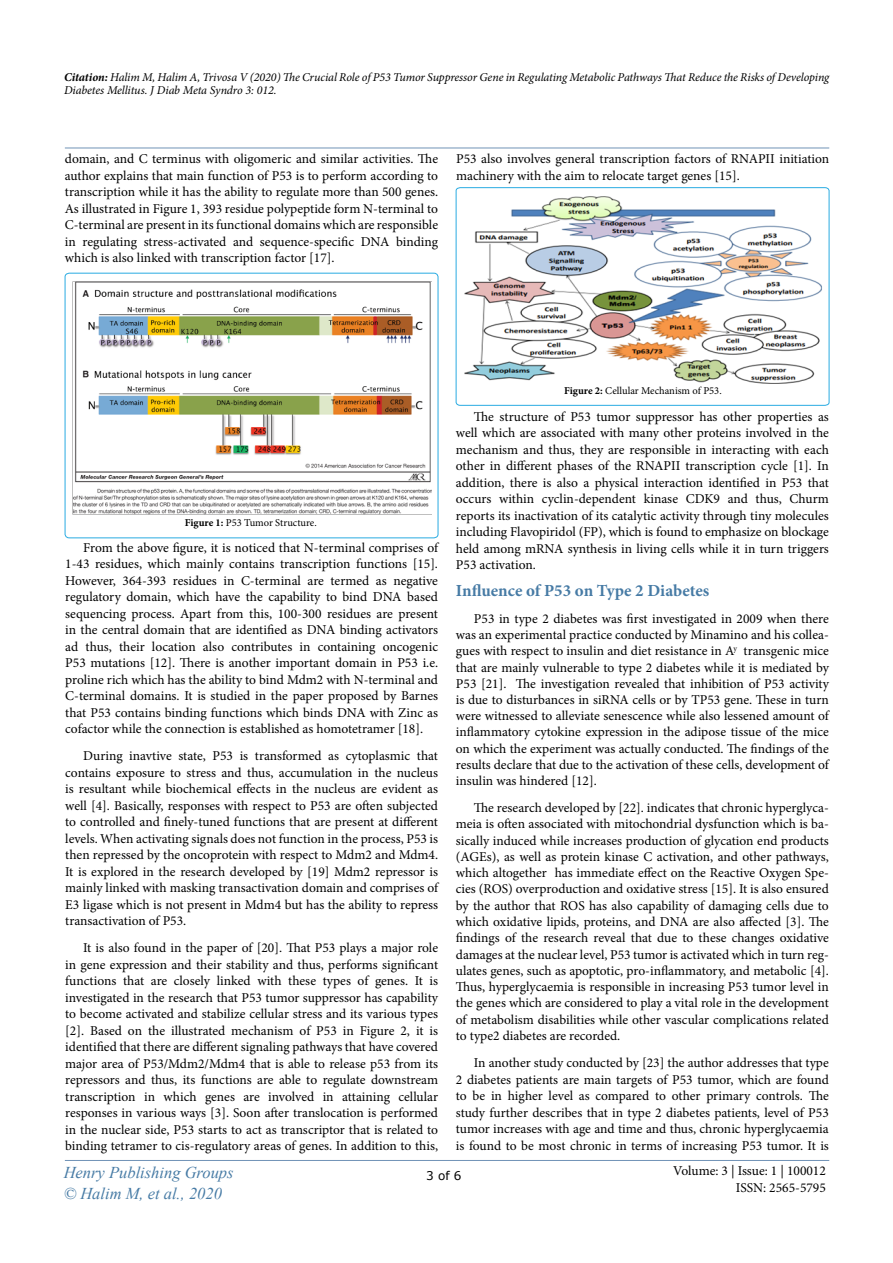
<style>
.page{position:relative;width:893px;height:1263px;background:#fff}
.page>*{position:absolute;margin:0;border:0;box-sizing:border-box;transform-origin:0 0}
.t1{font:700 16.95px "Minion Pro";color:#477ba5}
.t2{font:italic 16.5px/21px "Times New Roman";color:#477ba5}
.t3{font:13.5px/16.5px "Minion Pro";color:#000;text-align:justify}
.t4{font:italic 12px/13.5px "Minion Pro";letter-spacing:-.01em;color:#000}
.t5{font:12px "MS Reference Sans Serif";color:#000}
.t6{font:10.5px "Minion Pro";color:#000}
.s1{font-weight:700}
</style>
<div class="page">
<hr style="left:65px;top:148px;width:764px;height:1px;background:#7193b6">
<hr style="left:65px;top:1160px;width:764px;height:1px;background:#7193b6">
<div style="left:65px;top:273px;width:373px;height:265px;border:1px solid #29abe2;border-radius:4px"></div>
<svg style="left:456px;top:187px;width:373px;height:219px"></svg>
<img style="left:72px;top:282px;width:360px;height:233px">
<img style="left:73px;top:488px;width:21px;height:6px">
<img style="left:462px;top:195px;width:362px;height:189px">
<p class="t4" style="left:64px;top:70px;width:767px"><span class="s1">Citation:</span> Halim M, Halim A, Trivosa V (2020) The Crucial Role of P53 Tumor Suppressor Gene in Regulating Metabolic Pathways That Reduce the Risks of Developing<br>Diabetes Mellitus. J Diab Meta Syndro 3: 012.</p>
<p class="t3" style="left:65px;top:151px;width:375px">domain, and C terminus with oligomeric and similar activities. The author explains that main function of P53 is to perform according to transcription while it has the ability to regulate more than 500 genes.<br>As illustrated in Figure 1, 393 residue polypeptide form N-terminal to C-terminal are present in its functional domains which are responsible in regulating stress-activated and sequence-specific DNA binding which is also linked with transcription factor [17].</p>
<p class="t3" style="left:456px;top:151px;width:375px">P53 also involves general transcription factors of RNAPII initiation machinery with the aim to relocate target genes [15].</p>
<p class="t6" style="left:185px;top:515px;width:134px"><span class="s1">Figure 1:</span> P53 Tumor Structure.</p>
<p class="t3" style="left:65px;top:539px;width:374px;text-indent:18px">From the above figure, it is noticed that N-terminal comprises of 1-43 residues, which mainly contains transcription functions [15].<br>However, 364-393 residues in C-terminal are termed as negative regulatory domain, which have the capability to bind DNA based sequencing process. Apart from this, 100-300 residues are present in the central domain that are identified as DNA binding activators ad thus, their location also contributes in containing oncogenic P53 mutations [12]. There is another important domain in P53 i.e. proline rich which has the ability to bind Mdm2 with N-terminal and C-terminal domains. It is studied in the paper proposed by Barnes that P53 contains binding functions which binds DNA with Zinc as cofactor while the connection is established as homotetramer [18].</p>
<p class="t3" style="left:65px;top:748px;width:374px;text-indent:18px">During inavtive state, P53 is transformed as cytoplasmic that contains exposure to stress and thus, accumulation in the nucleus is resultant while biochemical effects in the nucleus are evident as well [4]. Basically, responses with respect to P53 are often subjected to controlled and finely-tuned functions that are present at different levels. When activating signals does not function in the process, P53 is then repressed by the oncoprotein with respect to Mdm2 and Mdm4.<br>It is explored in the research developed by [19] Mdm2 repressor is mainly linked with masking transactivation domain and comprises of E3 ligase which is not present in Mdm4 but has the ability to repress transactivation of P53.</p>
<p class="t3" style="left:65px;top:940px;width:374px;text-indent:18px">It is also found in the paper of [20]. That P53 plays a major role in gene expression and their stability and thus, performs significant functions that are closely linked with these types of genes. It is investigated in the research that P53 tumor suppressor has capability to become activated and stabilize cellular stress and its various types [2]. Based on the illustrated mechanism of P53 in Figure 2, it is identified that there are different signaling pathways that have covered major area of P53/Mdm2/Mdm4 that is able to release p53 from its repressors and thus, its functions are able to regulate downstream transcription in which genes are involved in attaining cellular responses in various ways [3]. Soon after translocation is performed in the nuclear side, P53 starts to act as transcriptor that is related to binding tetramer to cis-regulatory areas of genes. In addition to this,</p>
<p class="t6" style="left:564px;top:384px;width:159px"><span class="s1">Figure 2:</span> Cellular Mechanism of P53.</p>
<p class="t3" style="left:456px;top:408px;width:374px;text-indent:18px">The structure of P53 tumor suppressor has other properties as well which are associated with many other proteins involved in the mechanism and thus, they are responsible in interacting with each other in different phases of the RNAPII transcription cycle [1]. In addition, there is also a physical interaction identified in P53 that occurs within cyclin-dependent kinase CDK9 and thus, Churm reports its inactivation of its catalytic activity through tiny molecules including Flavopiridol (FP), which is found to emphasize on blockage held among mRNA synthesis in living cells while it in turn triggers P53 activation.</p>
<p class="t1" style="left:456px;top:579px;width:255px">Influence of P53 on Type 2 Diabetes</p>
<p class="t3" style="left:456px;top:611px;width:374px;text-indent:18px">P53 in type 2 diabetes was first investigated in 2009 when there was an experimental practice conducted by Minamino and his collea&shy;gues with respect to insulin and diet resistance in A<sup>y</sup> transgenic mice that are mainly vulnerable to type 2 diabetes while it is mediated by P53 [21]. The investigation revealed that inhibition of P53 activity is due to disturbances in siRNA cells or by TP53 gene. These in turn were witnessed to alleviate senescence while also lessened amount of inflammatory cytokine expression in the adipose tissue of the mice on which the experiment was actually conducted. The findings of the results declare that due to the activation of these cells, development of insulin was hindered [12].</p>
<p class="t3" style="left:456px;top:800px;width:374px;text-indent:18px">The research developed by [22]. indicates that chronic hyperglyca&shy;meia is often associated with mitochondrial dysfunction which is ba&shy;sically induced while increases production of glycation end products (AGEs), as well as protein kinase C activation, and other pathways, which altogether has immediate effect on the Reactive Oxygen Spe&shy;cies (ROS) overproduction and oxidative stress [15]. It is also ensured by the author that ROS has also capability of damaging cells due to which oxidative lipids, proteins, and DNA are also affected [3]. The findings of the research reveal that due to these changes oxidative damages at the nuclear level, P53 tumor is activated which in turn reg&shy;ulates genes, such as apoptotic, pro-inflammatory, and metabolic [4].<br>Thus, hyperglycaemia is responsible in increasing P53 tumor level in the genes which are considered to play a vital role in the development of metabolism disabilities while other vascular complications related to type2 diabetes are recorded.</p>
<p class="t3" style="left:456px;top:1054px;width:374px;text-indent:18px">In another study conducted by [23] the author addresses that type 2 diabetes patients are main targets of P53 tumor, which are found to be in higher level as compared to other primary controls. The study further describes that in type 2 diabetes patients, level of P53 tumor increases with age and time and thus, chronic hyperglycaemia is found to be most chronic in terms of increasing P53 tumor. It is</p>
<p class="t2" style="left:64px;top:1161px;width:171px">Henry Publishing Groups © Halim M, et al., 2020</p>
<p class="t3" style="left:673px;top:1163px;width:154px;text-align:right">Volume: 3 | Issue: 1 | 100012<br>ISSN: 2565-5795</p>
<p class="t5" style="left:426px;top:1167px;width:37px">3 of 6</p>
</div>
